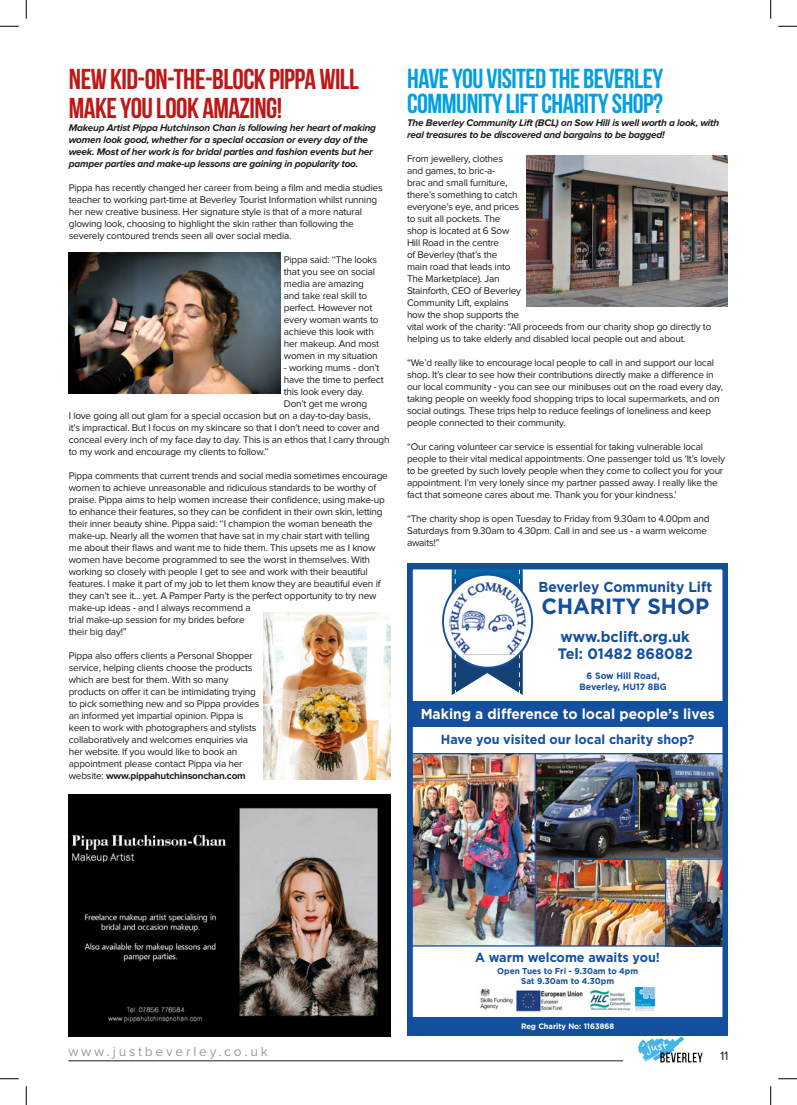
<style>
.page{position:relative;width:797px;height:1105px;background:#fff}
.page>*{position:absolute;margin:0;border:0;box-sizing:border-box;transform-origin:0 0}
.t1{font:28.75px/28.8px "Bebas Neue";letter-spacing:-.02em;color:#be1716}
.t2{font:27.5px/25px "Bebas Neue";letter-spacing:-.02em;color:#009fe3}
.t3{font:700 22.12px "Gotham";color:#144f9e;scale:.96 1}
.t4{font:700 15.12px "Gotham";color:#144f9e;scale:.96 1}
.t5{font:700 14.38px "Gotham";color:#fff;scale:.96 1}
.t6{font:700 14.38px "Gotham";color:#144f9e;scale:.96 1}
.t7{font:13.75px "Proxima Nova";letter-spacing:.2em;color:#9d9d9c}
.t8{font:700 13.12px "Gotham";color:#144f9e;scale:.96 1}
.t9{font:12.5px "Proxima Nova";color:#1d1d1b}
.t10{font:10px/12px "Proxima Nova";letter-spacing:-.02em;color:#1d1d1b}
.t11{font:italic 700 10px/12px "Proxima Nova";letter-spacing:-.02em;color:#1d1d1b}
.t12{font:700 9.12px/11px "Gotham";color:#144f9e;text-align:center;scale:.96 1}
.t13{font:700 8.5px/10.2px "Gotham";color:#144f9e;text-align:center;scale:.96 1}
.t14{font:700 7.88px "Gotham";color:#fff;scale:.96 1}
.s1{font-weight:700}
</style>
<div class="page">
<hr style="left:68px;top:1060px;width:555px;height:1px;background:#1d1d1b">
<img style="left:638px;top:1036px;width:65px;height:27px">
<img style="left:264px;top:612px;width:126px;height:167px">
<img style="left:69px;top:253px;width:211px;height:141px">
<img style="left:69px;top:795px;width:321px;height:241px">
<img style="left:407px;top:564px;width:320px;height:472px">
<img style="left:526px;top:156px;width:201px;height:151px">
<svg style="left:0;top:25px;width:19px;height:2px"></svg>
<svg style="left:778px;top:25px;width:19px;height:2px"></svg>
<svg style="left:0;top:1078px;width:19px;height:1px"></svg>
<svg style="left:778px;top:1078px;width:19px;height:1px"></svg>
<svg style="left:25px;top:0;width:2px;height:19px"></svg>
<svg style="left:25px;top:1086px;width:2px;height:19px"></svg>
<svg style="left:770px;top:0;width:1px;height:19px"></svg>
<svg style="left:770px;top:1086px;width:1px;height:19px"></svg>
<h1 class="t1" style="left:69px;top:64px;width:291px">NEW KID-ON-THE-BLOCK PIPPA WILL<br>MAKE YOU LOOK AMAZING!</h1>
<p class="t11" style="left:69px;top:122px;width:309px">Makeup Artist Pippa Hutchinson Chan is following her heart of making women look good, whether for a special occasion or every day of the week. Most of her work is for bridal parties and fashion events but her pamper parties and make-up lessons are gaining in popularity too.</p>
<p class="t10" style="left:69px;top:182px;width:315px">Pippa has recently changed her career from being a film and media studies teacher to working part-time at Beverley Tourist Information whilst running her new creative business. Her signature style is that of a more natural glowing look, choosing to highlight the skin rather than following the severely contoured trends seen all over social media.</p>
<p class="t10" style="left:284px;top:254px;width:97px">Pippa said: ‘‘The looks that you see on social media are amazing and take real skill to perfect. However not every woman wants to achieve this look with her makeup. And most women in my situation</p>
<p class="t10" style="left:284px;top:362px;width:97px">- working mums - don’t</p>
<p class="t10" style="left:284px;top:374px;width:101px">have the time to perfect</p>
<p class="t10" style="left:284px;top:386px;width:82px">this look every day.</p>
<p class="t10" style="left:284px;top:398px;width:85px">Don’t get me wrong</p>
<p class="t10" style="left:69px;top:410px;width:303px">I love going all out glam for a special occasion but on a day-to-day basis,</p>
<p class="t10" style="left:69px;top:422px;width:312px">it’s impractical. But I focus on my skincare so that I don’t need to cover and</p>
<p class="t10" style="left:69px;top:434px;width:322px">conceal every inch of my face day to day. This is an ethos that I carry through</p>
<p class="t10" style="left:69px;top:446px;width:201px">to my work and encourage my clients to follow.’’</p>
<p class="t10" style="left:69px;top:470px;width:320px">Pippa comments that current trends and social media sometimes encourage women to achieve unreasonable and ridiculous standards to be worthy of praise. Pippa aims to help women increase their confidence, using make-up to enhance their features, so they can be confident in their own skin, letting their inner beauty shine. Pippa said: ‘‘I champion the woman beneath the make-up. Nearly all the women that have sat in my chair start with telling<br>me about their flaws and want me to hide them. This upsets me as I know women have become programmed to see the worst in themselves. With working so closely with people I get to see and work with their beautiful features. I make it part of my job to let them know they are beautiful even if they can’t see it... yet. A Pamper Party is the perfect opportunity to try new make-up ideas - and I always recommend a<br>trial make-up session for my brides before<br>their big day!”</p>
<p class="t10" style="left:69px;top:650px;width:192px">Pippa also offers clients a Personal Shopper service, helping clients choose the products which are best for them. With so many products on offer it can be intimidating trying to pick something new and so Pippa provides an informed yet impartial opinion. Pippa is keen to work with photographers and stylists collaboratively and welcomes enquiries via her website. If you would like to book an appointment please contact Pippa via her website: <span class="s1">www.pippahutchinsonchan.com</span></p>
<h2 class="t2" style="left:407px;top:66px;width:258px">HAVE YOU VISITED THE BEVERLEY<br>COMMUNITY LIFT CHARITY SHOP?</h2>
<p class="t11" style="left:407px;top:117px;width:314px">The Beverley Community Lift (BCL) on Sow Hill is well worth a look, with real treasures to be discovered and bargains to be bagged!</p>
<p class="t10" style="left:407px;top:153px;width:306px">From jewellery, clothes<br>and games, to bric-a-<br>brac and small furniture,<br>there’s something to catch<br>everyone’s eye, and prices<br>to suit all pockets. The<br>shop is located at 6 Sow<br>Hill Road in the centre<br>of Beverley (that’s the<br>main road that leads into<br>The Marketplace). Jan<br>Stainforth, CEO of Beverley<br>Community Lift, explains<br>how the shop supports the<br>vital work of the charity: “All proceeds from our charity shop go directly to helping us to take elderly and disabled local people out and about.</p>
<p class="t10" style="left:407px;top:357px;width:317px">“We’d really like to encourage local people to call in and support our local shop. It’s clear to see how their contributions directly make a difference in our local community - you can see our minibuses out on the road every day, taking people on weekly food shopping trips to local supermarkets, and on social outings. These trips help to reduce feelings of loneliness and keep people connected to their community.</p>
<p class="t10" style="left:407px;top:441px;width:319px">“Our caring volunteer car service is essential for taking vulnerable local people to their vital medical appointments. One passenger told us ‘It’s lovely to be greeted by such lovely people when they come to collect you for your appointment. I’m very lonely since my partner passed away. I really like the fact that someone cares about me. Thank you for your kindness.’</p>
<p class="t10" style="left:407px;top:513px;width:304px">“The charity shop is open Tuesday to Friday from 9.30am to 4.00pm and<br>Saturdays from 9.30am to 4.30pm. Call in and see us - a warm welcome awaits!”</p>
<h3 class="t6" style="left:538px;top:578px;width:182px">Beverley Community Lift</h3>
<h3 class="t3" style="left:541px;top:593px;width:176px">CHARITY SHOP</h3>
<h3 class="t4" style="left:560px;top:627px;width:136px">www.bclift.org.uk</h3>
<h3 class="t4" style="left:558px;top:645px;width:142px">Tel: 01482 868082</h3>
<p class="t12" style="left:579px;top:670px;width:92px">6 Sow Hill Road,<br>Beverley, HU17 8BG</p>
<h3 class="t5" style="left:420px;top:705px;width:308px">Making a difference to local people’s lives</h3>
<h3 class="t8" style="left:441px;top:732px;width:265px">Have you visited our local charity shop?</h3>
<h3 class="t8" style="left:475px;top:950px;width:194px">A warm welcome awaits you!</h3>
<p class="t13" style="left:497px;top:965px;width:148px">Open Tues to Fri - 9.30am to 4pm<br>Sat 9.30am to 4.30pm</p>
<p class="t14" style="left:521px;top:1021px;width:99px">Reg Charity No: 1163868</p>
<h3 class="t7" style="left:68px;top:1045px;width:201px">www.justbeverley.co.uk</h3>
<p class="t9" style="left:720px;top:1050px;width:10px">11</p>
</div>
